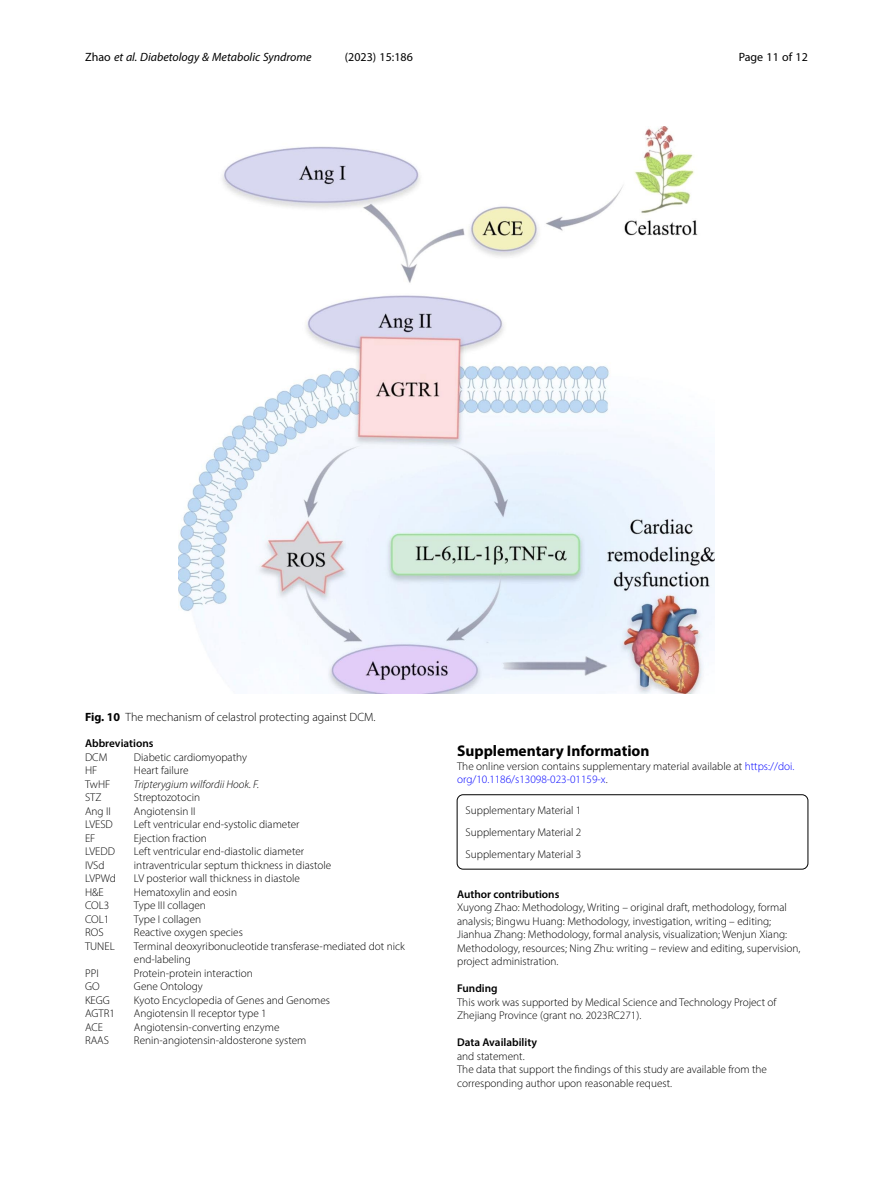
<style>
.page{position:relative;width:893px;height:1191px;background:#fff}
.page>*{position:absolute;margin:0;border:0;box-sizing:border-box;transform-origin:0 0}
.Head_1{font:700 15.45px "Myriad Pro";color:#000}
.Figure_Caption{font:300 12px "Myriad Pro";color:#000}
.t1{font:italic 12px "Myriad Pro";color:#000}
.t2{font:12px "Myriad Pro";color:#000}
.Abbreviation_Para_1{font:300 11.25px/13.5px "Myriad Pro";color:#000}
.Author_Contribution{font:300 11.25px/13.5px "Myriad Pro";color:#000}
.Data_Availability_Mu{font:300 11.25px/13.5px "Myriad Pro";color:#000}
.Article_Note_ESM{font:300 11.25px/13.5px "Myriad Pro";color:#000}
.Funding{font:300 11.25px/13.5px "Myriad Pro";color:#000}
.Additional_File_Info{font:300 11.25px "Myriad Pro";color:#000}
.Endmatter_Heading{font:600 11.25px "Myriad Pro";color:#000}
.Abbreviation_Para_1-2{font:italic 300 11.25px "Myriad Pro";color:#000}
.Abbrevation_Heading{font:600 11.25px "Myriad Pro";color:#000}
.Data_Availability{font:300 11.25px "Myriad Pro";color:#000}
.s1{font-style:normal}
.s2{font-weight:700}
.s3{color:#00f}
</style>
<div class="page">
<div style="left:457px;top:794px;width:351px;height:75px;border:1px solid #000;border-radius:6px"></div>
<img style="left:178px;top:126px;width:536px;height:567px">
<p class="t1" style="left:85px;top:50px;width:228px"><span class="s1">Zhao</span> et al. Diabetology &amp; Metabolic Syndrome</p>
<p class="t2" style="left:345px;top:50px;width:70px">(2023) 15:186</p>
<p class="t2" style="left:739px;top:50px;width:71px">Page 11 of 12</p>
<p class="Figure_Caption" style="left:85px;top:709px;width:292px"><span class="s2">Fig. 10</span> The mechanism of celastrol protecting against DCM.</p>
<p class="Abbrevation_Heading" style="left:85px;top:736px;width:70px">Abbreviations</p>
<p class="Abbreviation_Para_1" style="left:85px;top:750px;width:24px">DCM</p>
<p class="Abbreviation_Para_1" style="left:134px;top:750px;width:115px">Diabetic cardiomyopathy</p>
<p class="Abbreviation_Para_1" style="left:85px;top:763px;width:14px">HF</p>
<p class="Abbreviation_Para_1" style="left:134px;top:763px;width:56px">Heart failure</p>
<p class="Abbreviation_Para_1" style="left:85px;top:777px;width:27px">TwHF</p>
<p class="Abbreviation_Para_1-2" style="left:134px;top:777px;width:127px">Tripterygium wilfordii Hook. F.</p>
<p class="Abbreviation_Para_1" style="left:85px;top:790px;width:18px">STZ</p>
<p class="Abbreviation_Para_1" style="left:134px;top:790px;width:68px">Streptozotocin</p>
<p class="Abbreviation_Para_1" style="left:85px;top:804px;width:27px">Ang II</p>
<p class="Abbreviation_Para_1" style="left:134px;top:804px;width:63px">Angiotensin II</p>
<p class="Abbreviation_Para_1" style="left:85px;top:817px;width:29px">LVESD</p>
<p class="Abbreviation_Para_1" style="left:134px;top:817px;width:167px">Left ventricular end-systolic diameter</p>
<p class="Abbreviation_Para_1" style="left:85px;top:831px;width:12px">EF</p>
<p class="Abbreviation_Para_1" style="left:134px;top:831px;width:74px">Ejection fraction</p>
<p class="Abbreviation_Para_1" style="left:85px;top:844px;width:31px">LVEDD</p>
<p class="Abbreviation_Para_1" style="left:134px;top:844px;width:172px">Left ventricular end-diastolic diameter</p>
<p class="Abbreviation_Para_1" style="left:85px;top:858px;width:21px">IVSd</p>
<p class="Abbreviation_Para_1" style="left:134px;top:858px;width:199px">intraventricular septum thickness in diastole</p>
<p class="Abbreviation_Para_1" style="left:85px;top:871px;width:32px">LVPWd</p>
<p class="Abbreviation_Para_1" style="left:134px;top:871px;width:167px">LV posterior wall thickness in diastole</p>
<p class="Abbreviation_Para_1" style="left:85px;top:885px;width:20px">H&amp;E</p>
<p class="Abbreviation_Para_1" style="left:134px;top:885px;width:105px">Hematoxylin and eosin</p>
<p class="Abbreviation_Para_1" style="left:85px;top:898px;width:26px">COL3</p>
<p class="Abbreviation_Para_1" style="left:134px;top:898px;width:74px">Type III collagen</p>
<p class="Abbreviation_Para_1" style="left:85px;top:912px;width:26px">COL1</p>
<p class="Abbreviation_Para_1" style="left:134px;top:912px;width:69px">Type I collagen</p>
<p class="Abbreviation_Para_1" style="left:85px;top:925px;width:20px">ROS</p>
<p class="Abbreviation_Para_1" style="left:134px;top:925px;width:110px">Reactive oxygen species</p>
<p class="Abbreviation_Para_1" style="left:85px;top:939px;width:31px">TUNEL</p>
<p class="Abbreviation_Para_1" style="left:134px;top:939px;width:272px">Terminal deoxyribonucleotide transferase-mediated dot nick end-labeling</p>
<p class="Abbreviation_Para_1" style="left:85px;top:966px;width:15px">PPI</p>
<p class="Abbreviation_Para_1" style="left:134px;top:966px;width:120px">Protein-protein interaction</p>
<p class="Abbreviation_Para_1" style="left:85px;top:979px;width:16px">GO</p>
<p class="Abbreviation_Para_1" style="left:134px;top:979px;width:70px">Gene Ontology</p>
<p class="Abbreviation_Para_1" style="left:85px;top:993px;width:26px">KEGG</p>
<p class="Abbreviation_Para_1" style="left:134px;top:993px;width:197px">Kyoto Encyclopedia of Genes and Genomes</p>
<p class="Abbreviation_Para_1" style="left:85px;top:1006px;width:31px">AGTR1</p>
<p class="Abbreviation_Para_1" style="left:134px;top:1006px;width:134px">Angiotensin II receptor type 1</p>
<p class="Abbreviation_Para_1" style="left:85px;top:1020px;width:20px">ACE</p>
<p class="Abbreviation_Para_1" style="left:134px;top:1020px;width:147px">Angiotensin-converting enzyme</p>
<p class="Abbreviation_Para_1" style="left:85px;top:1033px;width:26px">RAAS</p>
<p class="Abbreviation_Para_1" style="left:134px;top:1033px;width:174px">Renin-angiotensin-aldosterone system</p>
<p class="Head_1" style="left:457px;top:741px;width:194px">Supplementary Information</p>
<p class="Article_Note_ESM" style="left:457px;top:759px;width:339px">The online version contains supplementary material available at <span class="s3">https://doi. org/10.1186/s13098-023-01159-x</span>.</p>
<p class="Additional_File_Info" style="left:466px;top:803px;width:117px">Supplementary Material 1</p>
<p class="Additional_File_Info" style="left:466px;top:825px;width:117px">Supplementary Material 2</p>
<p class="Additional_File_Info" style="left:466px;top:847px;width:117px">Supplementary Material 3</p>
<p class="Endmatter_Heading" style="left:457px;top:886px;width:104px">Author contributions</p>
<p class="Author_Contribution" style="left:457px;top:900px;width:345px">Xuyong Zhao: Methodology, Writing – original draft, methodology, formal analysis; Bingwu Huang: Methodology, investigation, writing – editing; Jianhua Zhang: Methodology, formal analysis, visualization; Wenjun Xiang:<br>Methodology, resources; Ning Zhu: writing – review and editing, supervision, project administration.</p>
<p class="Endmatter_Heading" style="left:457px;top:981px;width:42px">Funding</p>
<p class="Funding" style="left:457px;top:995px;width:321px">This work was supported by Medical Science and Technology Project of<br>Zhejiang Province (grant no. 2023RC271).</p>
<p class="Endmatter_Heading" style="left:457px;top:1035px;width:81px">Data Availability</p>
<p class="Data_Availability" style="left:457px;top:1049px;width:69px">and statement.</p>
<p class="Data_Availability_Mu" style="left:457px;top:1062px;width:311px">The data that support the findings of this study are available from the corresponding author upon reasonable request.</p>
</div>
